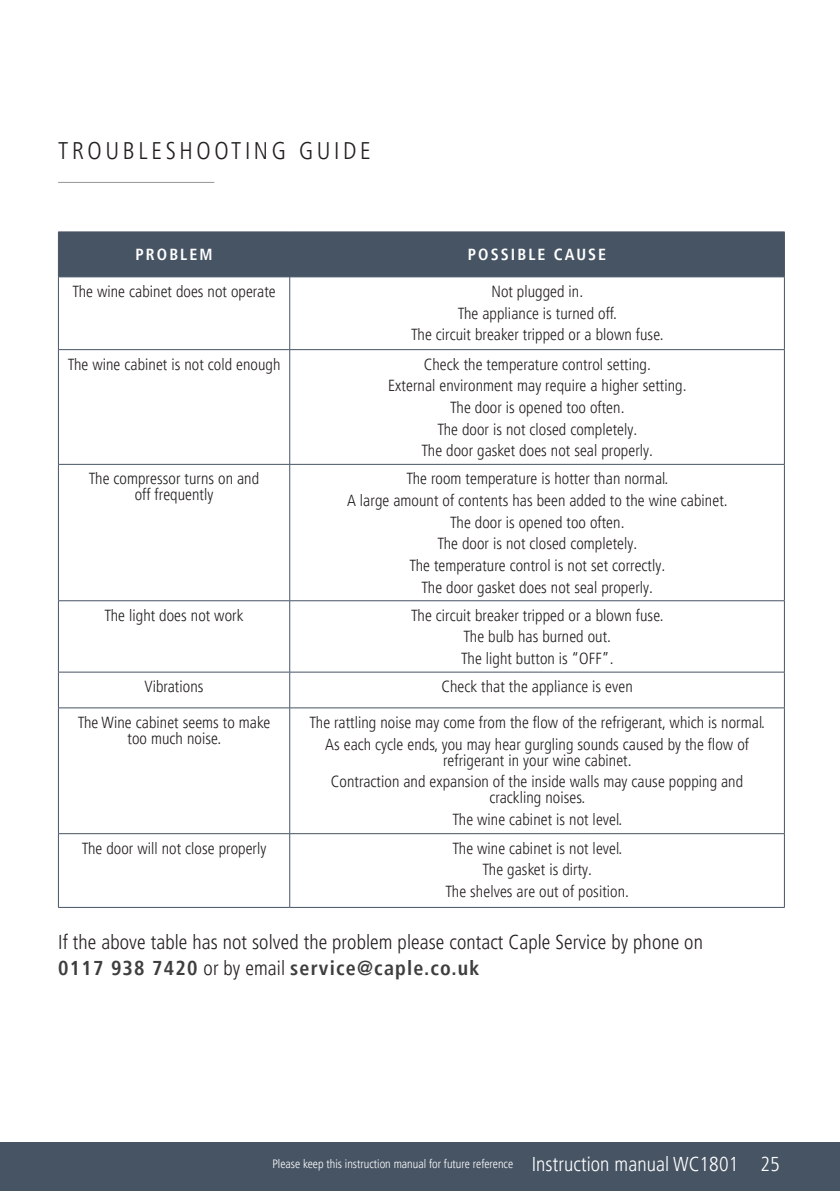
<style>
.page{position:relative;width:840px;height:1191px;background:#fff}
.page>*{position:absolute;margin:0;border:0;box-sizing:border-box;transform-origin:0 0}
.t1{font:300 condensed 24px "Frutiger LT Pro";letter-spacing:.15em;color:#231f20}
.t2{font:300 condensed 20px/26px "Frutiger LT Pro";letter-spacing:.005em;color:#231f20}
.t3{font:300 condensed 16px/21.6px "Frutiger LT Pro";letter-spacing:.005em;color:#231f20;text-align:center}
.t4{font:700 condensed 16px "Frutiger LT Pro";letter-spacing:.13em;color:#fff}
.t5{font:300 condensed 12px "Frutiger LT Pro";color:#fff}
.s1{font-weight:700;color:#3e3e3f}
.s2{font-size:20px}
</style>
<div class="page">
<div style="left:0;top:1142px;width:839px;height:49px;background:#475464"></div>
<hr style="left:58px;top:182px;width:156px;height:1px;background:#939598">
<div style="left:59px;top:233px;width:724px;height:43px;background:#475464"></div>
<hr style="left:58px;top:232px;width:1px;height:45px;background:#475464">
<hr style="left:58px;top:232px;width:231px;height:1px;background:#475464">
<hr style="left:289px;top:232px;width:495px;height:1px;background:#475464">
<hr style="left:289px;top:232px;width:1px;height:45px;background:#475464">
<hr style="left:783px;top:232px;width:1px;height:45px;background:#475464">
<hr style="left:58px;top:277px;width:1px;height:72px;background:#475464">
<hr style="left:58px;top:350px;width:1px;height:114px;background:#475464">
<hr style="left:58px;top:464px;width:1px;height:136px;background:#475464">
<hr style="left:58px;top:601px;width:1px;height:71px;background:#475464">
<hr style="left:58px;top:276px;width:231px;height:1px;background:#475464">
<hr style="left:289px;top:276px;width:495px;height:1px;background:#475464">
<hr style="left:289px;top:277px;width:1px;height:72px;background:#475464">
<hr style="left:783px;top:277px;width:1px;height:72px;background:#475464">
<hr style="left:289px;top:350px;width:1px;height:114px;background:#475464">
<hr style="left:783px;top:350px;width:1px;height:114px;background:#475464">
<hr style="left:289px;top:464px;width:1px;height:136px;background:#475464">
<hr style="left:783px;top:464px;width:1px;height:136px;background:#475464">
<hr style="left:289px;top:601px;width:1px;height:71px;background:#475464">
<hr style="left:783px;top:601px;width:1px;height:71px;background:#475464">
<hr style="left:58px;top:349px;width:231px;height:1px;background:#475464">
<hr style="left:289px;top:349px;width:495px;height:1px;background:#475464">
<hr style="left:58px;top:464px;width:231px;height:1px;background:#475464">
<hr style="left:289px;top:464px;width:495px;height:1px;background:#475464">
<hr style="left:58px;top:600px;width:231px;height:1px;background:#475464">
<hr style="left:289px;top:600px;width:495px;height:1px;background:#475464">
<hr style="left:58px;top:672px;width:1px;height:35px;background:#475464">
<hr style="left:58px;top:672px;width:231px;height:1px;background:#475464">
<hr style="left:289px;top:672px;width:495px;height:1px;background:#475464">
<hr style="left:289px;top:672px;width:1px;height:35px;background:#475464">
<hr style="left:783px;top:672px;width:1px;height:35px;background:#475464">
<hr style="left:58px;top:708px;width:1px;height:125px;background:#475464">
<hr style="left:58px;top:834px;width:1px;height:73px;background:#475464">
<hr style="left:58px;top:707px;width:231px;height:1px;background:#475464">
<hr style="left:289px;top:707px;width:495px;height:1px;background:#475464">
<hr style="left:289px;top:708px;width:1px;height:125px;background:#475464">
<hr style="left:783px;top:708px;width:1px;height:125px;background:#475464">
<hr style="left:289px;top:834px;width:1px;height:73px;background:#475464">
<hr style="left:783px;top:834px;width:1px;height:73px;background:#475464">
<hr style="left:58px;top:833px;width:231px;height:1px;background:#475464">
<hr style="left:289px;top:833px;width:495px;height:1px;background:#475464">
<hr style="left:58px;top:907px;width:231px;height:1px;background:#475464">
<hr style="left:289px;top:907px;width:495px;height:1px;background:#475464">
<h1 class="t1" style="left:58px;top:141px;width:314px">TROUBLESHOOTING GUIDE</h1>
<p class="t4" style="left:135px;top:248px;width:79px">PROBLEM</p>
<p class="t4" style="left:467px;top:248px;width:140px">POSSIBLE CAUSE</p>
<p class="t3" style="left:72px;top:282px;width:205px">The wine cabinet does not operate</p>
<p class="t3" style="left:411px;top:282px;width:254px">Not plugged in.<br>The appliance is turned off.<br>The circuit breaker tripped or a blown fuse.</p>
<p class="t3" style="left:68px;top:354px;width:214px">The wine cabinet is not cold enough</p>
<p class="t3" style="left:388px;top:354px;width:300px">Check the temperature control setting.<br>External environment may require a higher setting.<br>The door is opened too often.<br>The door is not closed completely.<br>The door gasket does not seal properly.</p>
<p class="t3" style="left:89px;top:472px;width:172px;line-height:16px">The compressor turns on and off frequently</p>
<p class="t3" style="left:347px;top:469px;width:382px">The room temperature is hotter than normal.<br>A large amount of contents has been added to the wine cabinet.<br>The door is opened too often.<br>The door is not closed completely.<br>The temperature control is not set correctly.<br>The door gasket does not seal properly.</p>
<p class="t3" style="left:104px;top:605px;width:140px">The light does not work</p>
<p class="t3" style="left:411px;top:605px;width:254px">The circuit breaker tripped or a blown fuse.<br>The bulb has burned out.<br>The light button is “OFF”.</p>
<p class="t3" style="left:144px;top:677px;width:60px">Vibrations</p>
<p class="t3" style="left:441px;top:677px;width:193px">Check that the appliance is even</p>
<p class="t3" style="left:78px;top:715px;width:194px;line-height:16px">The Wine cabinet seems to make too much noise.</p>
<p class="t3" style="left:309px;top:711px;width:457px">The rattling noise may come from the flow of the refrigerant, which is normal.<br>As each cycle ends, you may hear gurgling sounds caused by the flow of</p>
<p class="t3" style="left:331px;top:750px;width:413px">refrigerant in your wine cabinet.<br>Contraction and expansion of the inside walls may cause popping and</p>
<p class="t3" style="left:452px;top:788px;width:171px">crackling noises.<br>The wine cabinet is not level.</p>
<p class="t3" style="left:82px;top:838px;width:186px">The door will not close properly</p>
<p class="t3" style="left:445px;top:838px;width:185px">The wine cabinet is not level.<br>The gasket is dirty.<br>The shelves are out of position.</p>
<p class="t2" style="left:58px;top:930px;width:646px">If the above table has not solved the problem please contact Caple Service by phone on<br><span class="s1">0117 938 7420</span> or by email <span class="s1">service@caple.co.uk</span></p>
<p class="t5" style="left:272px;top:1159px;width:508px">Please keep this instruction manual for future reference <span class="s2">Instruction manual WC1801 25</span></p>
</div>
